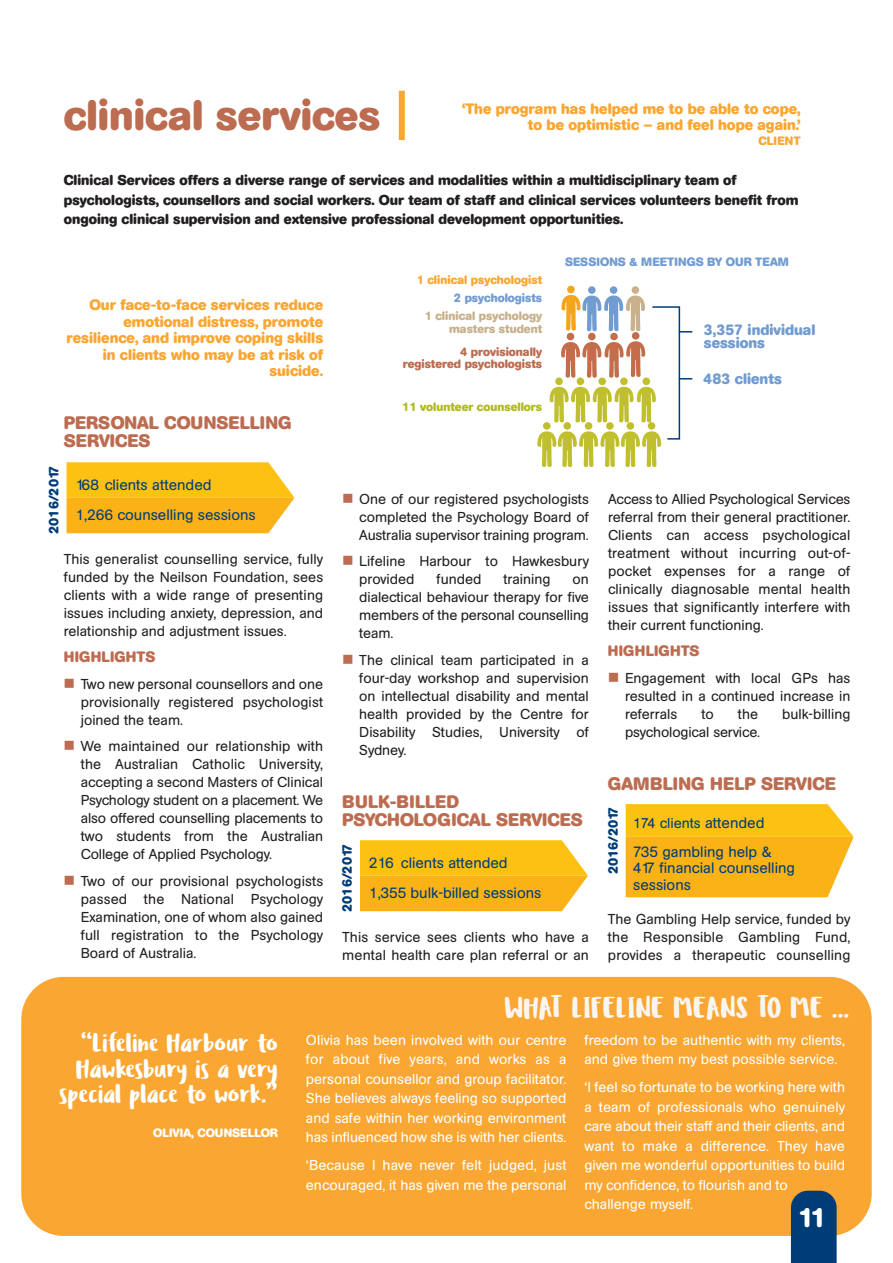
<style>
.page{position:relative;width:893px;height:1263px;background:#fff}
.page>*{position:absolute;margin:0;border:0;box-sizing:border-box;transform-origin:0 0}
.t1{font:700 42px "AG Book Rounded";color:#bc6c50}
.t2{font:30px "Ludicrous";color:#f9f6f1}
.t3{font:27px/25.5px "Ludicrous";color:#fff;text-align:right}
.t4{font:700 27px "AG Book Rounded";color:#fff}
.t5{font:700 18px/18px "AG Book Rounded";color:#bc6c50}
.t6{font:700 15px/16.5px "AG Book Rounded";color:#faa633;text-align:right}
.t7{font:15px/29.7px "AG Book Rounded";color:#003d78}
.t8{font:700 15px/13.5px "AG Book Rounded";color:#729cd1}
.t9{font:700 15px "AG Book Rounded";color:#bc6c50}
.t10{font:14.25px/18px "AG Book Rounded";color:#231f20;text-align:justify}
.t11{font:14.25px/19.5px "AG Book Rounded";color:#fff}
.t12{font:700 14.25px/19.5px "AG Book Rounded";color:#231f20}
.t13{font:14.25px "AG Book Rounded";letter-spacing:-.005em;color:#003d78}
.t14{font:700 13.5px "AG Book Rounded";color:#003d78}
.t15{font:700 12px "AG Book Rounded";color:#729cd1}
.t16{font:700 12px/12px "AG Book Rounded";color:#bc6c50;text-align:right}
.t17{font:700 12px/13.5px "AG Book Rounded";color:#c8b08b;text-align:right}
.t18{font:700 12px "AG Book Rounded";color:#faa633}
.t19{font:700 12px "AG Book Rounded";color:#b0bb1d}
.t20{font:700 12px "AG Book Rounded";color:#fff}
.s1{font-size:15px}
</style>
<div class="page">
<svg style="left:537px;top:286px;width:155px;height:181px"></svg>
<div style="left:399px;top:91px;width:6px;height:49px;background:#faa633"></div>
<svg style="left:360px;top:840px;width:228px;height:71px;background:#fcbd21"></svg>
<svg style="left:626px;top:804px;width:227px;height:93px;background:#fbbb22"></svg>
<div style="left:21px;top:977px;width:851px;height:259px;background:#faa633;border-radius:43px"></div>
<div style="left:791px;top:1191px;width:46px;height:72px;background:#003d78"></div>
<svg style="left:67px;top:462px;width:227px;height:71px;background:#fcbd22"></svg>
<h1 class="t1" style="left:64px;top:100px;width:318px">clinical services</h1>
<p class="t6" style="left:462px;top:101px;width:340px">‘The program has helped me to be able to cope, to be optimistic – and feel hope again.’</p>
<p class="t18" style="left:759px;top:136px;width:43px">CLIENT</p>
<p class="t12" style="left:64px;top:172px;width:736px">Clinical Services offers a diverse range of services and modalities within a multidisciplinary team of psychologists, counsellors and social workers. Our team of staff and clinical services volunteers benefit from ongoing clinical supervision and extensive professional development opportunities.</p>
<p class="t6" style="left:67px;top:298px;width:258px">Our face-to-face services reduce emotional distress, promote resilience, and improve coping skills in clients who may be at risk of suicide.</p>
<p class="t5" style="left:64px;top:415px;width:230px">PERSONAL COUNSELLING<br>SERVICES</p>
<p class="t14" style="left:49px;top:534px;width:69px;rotate:-90deg">2016/2017</p>
<p class="t7" style="left:76px;top:471px;width:181px">168 clients attended<br>1,266 counselling sessions</p>
<p class="t10" style="left:64px;top:551px;width:261px">This generalist counselling service, fully funded by the Neilson Foundation, sees clients with a wide range of presenting issues including anxiety, depression, and relationship and adjustment issues.</p>
<p class="t9" style="left:64px;top:652px;width:93px">HIGHLIGHTS</p>
<p class="t10" style="left:81px;top:676px;width:244px">Two new personal counsellors and one provisionally registered psychologist joined the team.</p>
<p class="t10" style="left:81px;top:738px;width:244px">We maintained our relationship with the Australian Catholic University, accepting a second Masters of Clinical Psychology student on a placement. We also offered counselling placements to two students from the Australian College of Applied Psychology.</p>
<p class="t10" style="left:81px;top:873px;width:244px">Two of our provisional psychologists passed the National Psychology Examination, one of whom also gained full registration to the Psychology Board of Australia.</p>
<p class="t18" style="left:417px;top:276px;width:127px">1 clinical psychologist</p>
<p class="t15" style="left:454px;top:294px;width:90px">2 psychologists</p>
<p class="t17" style="left:425px;top:310px;width:119px">1 clinical psychology masters student</p>
<p class="t16" style="left:403px;top:346px;width:141px">4 provisionally registered psychologists</p>
<p class="t19" style="left:402px;top:402px;width:141px">11 volunteer counsellors</p>
<p class="t15" style="left:565px;top:258px;width:225px">SESSIONS &amp; MEETINGS BY OUR TEAM</p>
<p class="t8" style="left:704px;top:324px;width:113px">3,357 individual sessions</p>
<p class="t8" style="left:703px;top:373px;width:80px">483 clients</p>
<p class="t10" style="left:359px;top:491px;width:231px">One of our registered psychologists completed the Psychology Board of Australia supervisor training program.</p>
<p class="t10" style="left:359px;top:553px;width:231px">Lifeline Harbour to Hawkesbury provided</p>
<p class="t10" style="left:437px;top:571px;width:46px">funded</p>
<p class="t10" style="left:503px;top:571px;width:49px">training</p>
<p class="t10" style="left:359px;top:571px;width:231px;text-indent:213px">on dialectical behaviour therapy for five members of the personal counselling team.</p>
<p class="t10" style="left:359px;top:652px;width:231px">The clinical team participated in a four-day workshop and supervision on intellectual disability and mental health provided by the Centre for Disability Studies, University of Sydney.</p>
<p class="t5" style="left:342px;top:794px;width:242px">BULK-BILLED<br>PSYCHOLOGICAL SERVICES</p>
<p class="t14" style="left:342px;top:912px;width:69px;rotate:-90deg">2016/2017</p>
<p class="t7" style="left:369px;top:849px;width:174px">216 clients attended<br>1,355 bulk-billed sessions</p>
<p class="t10" style="left:342px;top:929px;width:248px">This service sees clients who have a mental health care plan referral or an</p>
<p class="t10" style="left:608px;top:491px;width:244px">Access to Allied Psychological Services referral from their general practitioner.<br>Clients can access psychological treatment without incurring out-of&shy;pocket expenses for a range of clinically diagnosable mental health issues that significantly interfere with their current functioning.</p>
<p class="t9" style="left:608px;top:645px;width:93px">HIGHLIGHTS</p>
<p class="t10" style="left:625px;top:670px;width:227px">Engagement with local GPs has resulted in a continued increase in referrals</p>
<p class="t10" style="left:701px;top:706px;width:14px">to</p>
<p class="t10" style="left:738px;top:706px;width:22px">the</p>
<p class="t10" style="left:782px;top:706px;width:70px">bulk-billing</p>
<p class="t10" style="left:625px;top:724px;width:137px">psychological service.</p>
<p class="t5" style="left:608px;top:776px;width:229px">GAMBLING HELP SERVICE</p>
<p class="t14" style="left:608px;top:874px;width:69px;rotate:-90deg">2016/2017</p>
<p class="t13" style="left:633px;top:818px;width:133px">174 clients <span class="s1">attended</span></p>
<p class="t7" style="left:633px;top:844px;width:163px;line-height:16.5px">735 gambling help &amp;<br>417 financial counselling sessions</p>
<p class="t10" style="left:608px;top:911px;width:244px">The Gambling Help service, funded by the Responsible Gambling Fund, provides a therapeutic counselling</p>
<h2 class="t2" style="left:505px;top:987px;width:347px">WHAT LIFELINE MEANS TO ME ...</h2>
<h3 class="t3" style="left:59px;top:1030px;width:220px">“Lifeline Harbour to<br>Hawkesbury is a very special place to work.”</h3>
<p class="t20" style="left:153px;top:1129px;width:126px">OLIVIA, COUNSELLOR</p>
<p class="t11" style="left:306px;top:1031px;width:262px;text-align:justify">Olivia has been involved with our centre for about five years, and works as a personal counsellor and group facilitator.<br>She believes always feeling so supported and safe within her working environment has influenced how she is with her clients.</p>
<p class="t11" style="left:306px;top:1157px;width:262px">‘Because I have never felt judged, just encouraged, it has given me the personal</p>
<p class="t11" style="left:584px;top:1031px;width:262px">freedom to be authentic with my clients, and give them my best possible service.</p>
<p class="t11" style="left:584px;top:1079px;width:262px">‘I feel so fortunate to be working here with a team of professionals who genuinely care about their staff and their clients, and want to make a difference. They have given me wonderful opportunities to build my confidence, to flourish and to challenge myself.</p>
<h3 class="t4" style="left:798px;top:1208px;width:30px">11</h3>
</div>
